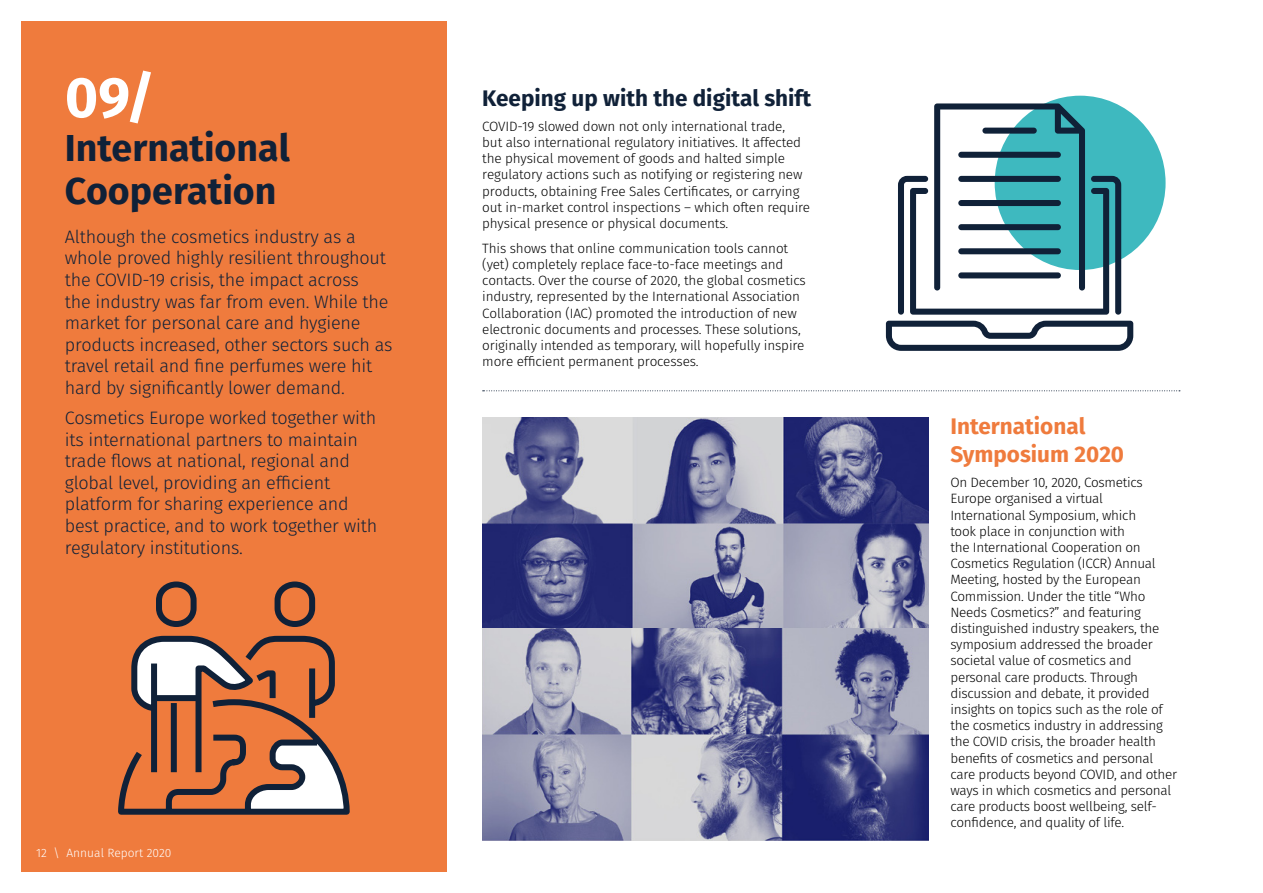
<style>
.page{position:relative;width:1263px;height:893px;background:#fff}
.page>*{position:absolute;margin:0;border:0;box-sizing:border-box;transform-origin:0 0}
.t1{font:700 57px "Fira Sans";color:#fff}
.t2{font:700 37.5px/43.5px "Fira Sans";color:#102138}
.t3{font:700 22.5px "Fira Sans";color:#102138}
.t4{font:700 22.5px/28.5px "Fira Sans";color:#ef7b3d}
.t5{font:300 18px/21.6px "Fira Sans";letter-spacing:-.01em;color:#102138}
.t6{font:300 13.5px/16.2px "Fira Sans";letter-spacing:-.02em;color:#000}
.t7{font:300 12px "Fira Sans";color:#fff}
</style>
<div class="page">
<div style="left:995px;top:96px;width:170px;height:174px;background:#3eb9bf;border-radius:50%"></div>
<div style="left:21px;top:21px;width:425px;height:851px;background:#ef7b3d"></div>
<svg style="left:483px;top:390px;width:697px;height:1px"></svg>
<img style="left:482px;top:417px;width:447px;height:423px">
<svg style="left:886px;top:321px;width:247px;height:30px"></svg>
<svg style="left:898px;top:103px;width:223px;height:212px"></svg>
<div style="left:982px;top:128px;width:55px;height:6px;background:#102138;border-radius:3px"></div>
<div style="left:958px;top:152px;width:103px;height:6px;background:#102138;border-radius:3px"></div>
<div style="left:958px;top:176px;width:103px;height:6px;background:#102138;border-radius:3px"></div>
<div style="left:958px;top:200px;width:103px;height:6px;background:#102138;border-radius:3px"></div>
<div style="left:958px;top:224px;width:103px;height:6px;background:#102138;border-radius:3px"></div>
<div style="left:958px;top:248px;width:103px;height:6px;background:#102138;border-radius:3px"></div>
<div style="left:958px;top:272px;width:103px;height:6px;background:#102138;border-radius:3px"></div>
<svg style="left:118px;top:581px;width:232px;height:234px"></svg>
<div style="left:154px;top:695px;width:44px;height:6px;background:#102138"></div>
<h1 class="t1" style="left:65px;top:49px;width:92px">09/</h1>
<h2 class="t2" style="left:65px;top:123px;width:227px">International<br>Cooperation</h2>
<p class="t5" style="left:65px;top:226px;width:329px">Although the cosmetics industry as a whole proved highly resilient throughout the COVID-19 crisis, the impact across<br>the industry was far from even. While the market for personal care and hygiene products increased, other sectors such as travel retail and fine perfumes were hit hard by significantly lower demand.</p>
<p class="t5" style="left:65px;top:407px;width:314px">Cosmetics Europe worked together with its international partners to maintain trade flows at national, regional and global level, providing an efficient platform for sharing experience and best practice, and to work together with regulatory institutions.</p>
<h3 class="t3" style="left:482px;top:79px;width:331px">Keeping up with the digital shift</h3>
<p class="t6" style="left:482px;top:118px;width:329px">COVID-19 slowed down not only international trade,<br>but also international regulatory initiatives. It affected the physical movement of goods and halted simple regulatory actions such as notifying or registering new products, obtaining Free Sales Certificates, or carrying out in-market control inspections – which often require physical presence or physical documents.</p>
<p class="t6" style="left:482px;top:240px;width:325px">This shows that online communication tools cannot (yet) completely replace face-to-face meetings and contacts. Over the course of 2020, the global cosmetics industry, represented by the International Association Collaboration (IAC) promoted the introduction of new electronic documents and processes. These solutions, originally intended as temporary, will hopefully inspire more efficient permanent processes.</p>
<p class="t7" style="left:36px;top:844px;width:137px">12 \ Annual Report 2020</p>
<h3 class="t4" style="left:950px;top:410px;width:175px">International<br>Symposium 2020</h3>
<p class="t6" style="left:950px;top:474px;width:228px">On December 10, 2020, Cosmetics Europe organised a virtual International Symposium, which<br>took place in conjunction with<br>the International Cooperation on Cosmetics Regulation (ICCR) Annual Meeting, hosted by the European Commission. Under the title “Who Needs Cosmetics?” and featuring distinguished industry speakers, the symposium addressed the broader societal value of cosmetics and personal care products. Through discussion and debate, it provided insights on topics such as the role of the cosmetics industry in addressing the COVID crisis, the broader health benefits of cosmetics and personal care products beyond COVID, and other ways in which cosmetics and personal care products boost wellbeing, self&shy;confidence, and quality of life.</p>
</div>
